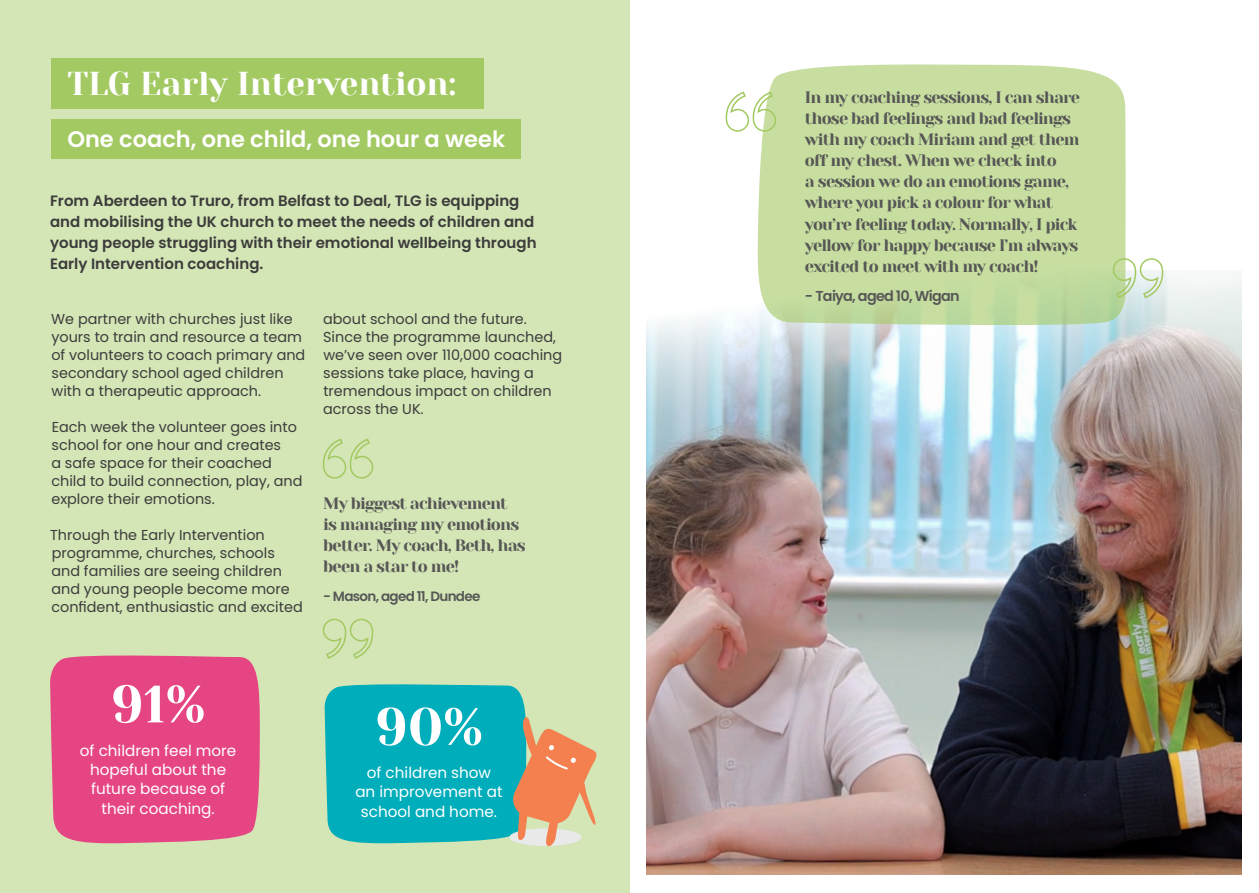
<style>
.page{position:relative;width:1259px;height:893px;background:#fff}
.page>*{position:absolute;margin:0;border:0;box-sizing:border-box;transform-origin:0 0}
.t1{font:52.5px "Yeseva One";color:#fff}
.t2{font:33px "Yeseva One";color:#fff}
.t3{font:600 22.5px "Poppins";color:#fff}
.t4{font:16.5px/21px "Yeseva One";letter-spacing:-.05em;color:#575756}
.t5{font:15.15px/19.4px "Poppins";color:#fff;text-align:center}
.t6{font:600 15px/20.9px "Poppins";color:#3c3c3b}
.t7{font:14.4px/18px "Poppins";color:#3c3c3b}
.t8{font:600 14.4px "Poppins";letter-spacing:-.05em;color:#575756}
.t9{font:600 13.5px "Poppins";letter-spacing:-.05em;color:#575756}
</style>
<div class="page">
<div style="left:0;top:0;width:629px;height:893px;background:#d4e5b6"></div>
<img style="left:647px;top:270px;width:594px;height:604px">
<div style="left:51px;top:58px;width:432px;height:51px;background:#a3c962"></div>
<div style="left:51px;top:119px;width:470px;height:39px;background:#a3c962"></div>
<div style="left:50px;top:655px;width:210px;height:189px;background:#e64583"></div>
<svg style="left:756px;top:64px;width:370px;height:264px;background:#c7dea3"></svg>
<svg style="left:725px;top:91px;width:52px;height:41px"></svg>
<svg style="left:1112px;top:257px;width:52px;height:42px"></svg>
<svg style="left:324px;top:684px;width:273px;height:162px"></svg>
<svg style="left:322px;top:438px;width:52px;height:41px"></svg>
<svg style="left:322px;top:618px;width:52px;height:41px"></svg>
<h2 class="t2" style="left:67px;top:64px;width:390px">TLG Early Intervention:</h2>
<h3 class="t3" style="left:67px;top:126px;width:439px">One coach, one child, one hour a week</h3>
<p class="t6" style="left:50px;top:191px;width:488px">From Aberdeen to Truro, from Belfast to Deal, TLG is equipping and mobilising the UK church to meet the needs of children and young people struggling with their emotional wellbeing through Early Intervention coaching.</p>
<p class="t7" style="left:51px;top:310px;width:256px">We partner with churches just like yours to train and resource a team of volunteers to coach primary and secondary school aged children with a therapeutic approach.</p>
<p class="t7" style="left:51px;top:418px;width:253px">Each week the volunteer goes into school for one hour and creates<br>a safe space for their coached child to build connection, play, and explore their emotions.</p>
<p class="t7" style="left:50px;top:526px;width:254px">Through the Early Intervention programme, churches, schools and families are seeing children and young people become more confident, enthusiastic and excited</p>
<p class="t7" style="left:323px;top:310px;width:241px">about school and the future.<br>Since the programme launched, we’ve seen over 110,000 coaching sessions take place, having a tremendous impact on children across the UK.</p>
<p class="t4" style="left:323px;top:493px;width:204px">My biggest achievement<br>is managing my emotions better. My coach, Beth, has been a star to me!</p>
<p class="t9" style="left:323px;top:588px;width:159px">- Mason, aged 11, Dundee</p>
<h1 class="t1" style="left:111px;top:673px;width:96px">91%</h1>
<p class="t5" style="left:80px;top:741px;width:158px">of children feel more hopeful about the future because of their coaching.</p>
<h1 class="t1" style="left:375px;top:696px;width:109px">90%</h1>
<p class="t5" style="left:355px;top:763px;width:149px">of children show an improvement at school and home.</p>
<p class="t4" style="left:805px;top:88px;width:276px">In my coaching sessions, I can share those bad feelings and bad feelings with my coach Miriam and get them off my chest. When we check into<br>a session we do an emotions game, where you pick a colour for what you’re feeling today. Normally, I pick yellow for happy because I’m always excited to meet with my coach!</p>
<p class="t8" style="left:805px;top:287px;width:156px">- Taiya, aged 10, Wigan</p>
</div>
